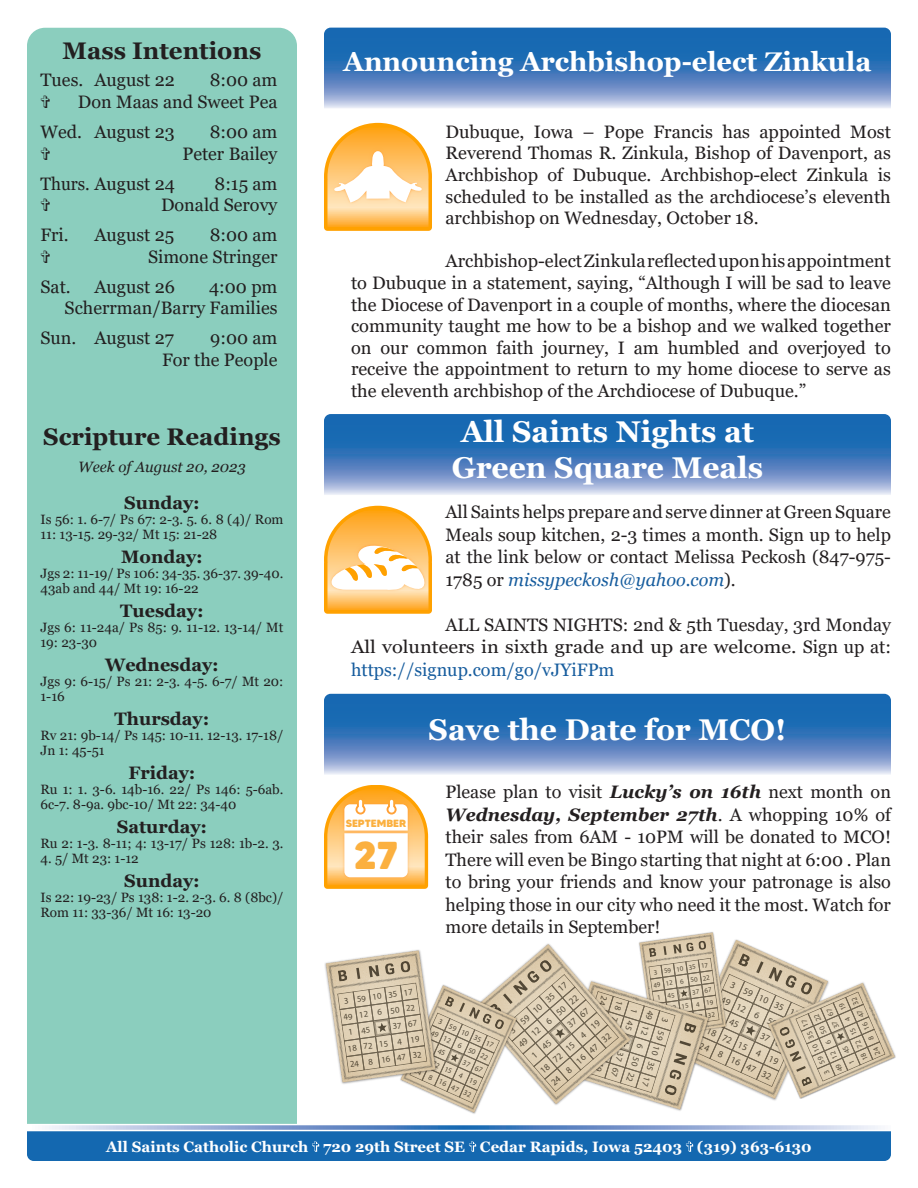
<style>
.page{position:relative;width:918px;height:1188px;background:#fff}
.page>*{position:absolute;margin:0;border:0;box-sizing:border-box;transform-origin:0 0}
.t1{font:800 38.85px "MADE Tommy Soft";color:#fbb03f}
.t2{font:700 30px/36px "Georgia";color:#fff;text-align:center}
.t3{font:700 27px "Georgia";color:#fff}
.t4{font:700 24px "Georgia";color:#231f20}
.t5{font:18px/22.5px "Georgia";color:#231f20;text-align:justify}
.t6{font:700 18px "Georgia";color:#231f20}
.t7{font:18px "Georgia";color:#231f20;scale:.95 1}
.t8{font:700 15px "Georgia";color:#fff}
.t9{font:italic 15px "Georgia";color:#231f20}
.t10{font:13.5px/15px "Georgia";color:#231f20}
.t11{font:800 10.5px "MADE Tommy Soft";color:#fbb03f}
.t12{font:700 9.45px "Lato";color:#5e594e}
.t13{font:700 9.3px "Lato";color:#5e594e}
.t14{font:700 9px "Lato";color:#5e594e}
.t15{font:700 8.85px "Lato";color:#5e594e}
.t16{font:700 7.65px "Lato";color:#5e594e}
.t17{font:700 7.05px "Lato";color:#5e594e}
.s1{font-style:italic;color:#175d9e}
.s2{color:#175d9e}
.s3{font-weight:700;font-style:italic}
</style>
<div class="page">
<svg style="left:45px;top:1125px;width:836px;height:5px;background:#93add6"></svg>
<div style="left:27px;top:1131px;width:864px;height:30px;background:#1468b0"></div>
<div style="left:27px;top:28px;width:270px;height:1096px;background:#8bcebe"></div>
<svg style="left:324px;top:28px;width:567px;height:80px;background:#4b82c0"></svg>
<svg style="left:324px;top:123px;width:108px;height:108px"></svg>
<svg style="left:324px;top:414px;width:567px;height:81px;background:#4c83c0"></svg>
<svg style="left:324px;top:506px;width:108px;height:108px"></svg>
<svg style="left:324px;top:694px;width:567px;height:81px;background:#4d83c0"></svg>
<svg style="left:324px;top:785px;width:104px;height:104px"></svg>
<svg style="left:41px;top:96px;width:9px;height:12px"></svg>
<svg style="left:41px;top:147px;width:9px;height:13px"></svg>
<svg style="left:41px;top:199px;width:9px;height:12px"></svg>
<svg style="left:41px;top:250px;width:9px;height:13px"></svg>
<svg style="left:326px;top:932px;width:569px;height:181px"></svg>
<p class="t4" style="left:63px;top:36px;width:200px">Mass Intentions</p>
<p class="t5" style="left:40px;top:69px;width:136px">Tues. August 22</p>
<p class="t5" style="left:210px;top:69px;width:69px">8:00 am</p>
<p class="t5" style="left:78px;top:91px;width:201px">Don Maas and Sweet Pea</p>
<p class="t5" style="left:40px;top:121px;width:136px">Wed. August 23</p>
<p class="t5" style="left:210px;top:121px;width:69px">8:00 am</p>
<p class="t5" style="left:182px;top:143px;width:97px">Peter Bailey</p>
<p class="t7" style="left:40px;top:173px;width:143px">Thurs. August 24</p>
<p class="t5" style="left:215px;top:173px;width:64px">8:15 am</p>
<p class="t5" style="left:161px;top:194px;width:118px">Donald Serovy</p>
<p class="t5" style="left:40px;top:224px;width:30px">Fri.</p>
<p class="t5" style="left:94px;top:224px;width:81px">August 25</p>
<p class="t5" style="left:210px;top:224px;width:69px">8:00 am</p>
<p class="t5" style="left:148px;top:246px;width:131px">Simone Stringer</p>
<p class="t5" style="left:40px;top:276px;width:32px">Sat.</p>
<p class="t5" style="left:94px;top:276px;width:82px">August 26</p>
<p class="t5" style="left:209px;top:276px;width:70px">4:00 pm</p>
<p class="t5" style="left:65px;top:297px;width:214px">Scherrman/Barry Families</p>
<p class="t5" style="left:40px;top:327px;width:135px">Sun. August 27</p>
<p class="t5" style="left:210px;top:327px;width:69px">9:00 am</p>
<p class="t5" style="left:162px;top:349px;width:117px">For the People</p>
<p class="t4" style="left:43px;top:421px;width:239px">Scripture Readings</p>
<p class="t9" style="left:78px;top:458px;width:169px">Week of August 20, 2023</p>
<p class="t6" style="left:124px;top:491px;width:77px">Sunday:</p>
<p class="t10" style="left:40px;top:512px;width:245px">Is 56: 1. 6-7/ Ps 67: 2-3. 5. 6. 8 (4)/ Rom<br>11: 13-15. 29-32/ Mt 15: 21-28</p>
<p class="t6" style="left:121px;top:545px;width:83px">Monday:</p>
<p class="t10" style="left:40px;top:566px;width:245px">Jgs 2: 11-19/ Ps 106: 34-35. 36-37. 39-40.<br>43ab and 44/ Mt 19: 16-22</p>
<p class="t6" style="left:120px;top:599px;width:85px">Tuesday:</p>
<p class="t10" style="left:40px;top:620px;width:244px">Jgs 6: 11-24a/ Ps 85: 9. 11-12. 13-14/ Mt<br>19: 23-30</p>
<p class="t6" style="left:105px;top:653px;width:115px">Wednesday:</p>
<p class="t10" style="left:40px;top:674px;width:244px">Jgs 9: 6-15/ Ps 21: 2-3. 4-5. 6-7/ Mt 20:<br>1-16</p>
<p class="t6" style="left:115px;top:707px;width:96px">Thursday:</p>
<p class="t10" style="left:40px;top:728px;width:245px">Rv 21: 9b-14/ Ps 145: 10-11. 12-13. 17-18/<br>Jn 1: 45-51</p>
<p class="t6" style="left:128px;top:761px;width:69px">Friday:</p>
<p class="t10" style="left:40px;top:782px;width:245px">Ru 1: 1. 3-6. 14b-16. 22/ Ps 146: 5-6ab.<br>6c-7. 8-9a. 9bc-10/ Mt 22: 34-40</p>
<p class="t6" style="left:117px;top:815px;width:92px">Saturday:</p>
<p class="t10" style="left:40px;top:836px;width:245px">Ru 2: 1-3. 8-11; 4: 13-17/ Ps 128: 1b-2. 3.</p>
<p class="t10" style="left:40px;top:851px;width:100px">4. 5/ Mt 23: 1-12</p>
<p class="t6" style="left:124px;top:869px;width:77px">Sunday:</p>
<p class="t10" style="left:40px;top:890px;width:245px">Is 22: 19-23/ Ps 138: 1-2. 2-3. 6. 8 (8bc)/<br>Rom 11: 33-36/ Mt 16: 13-20</p>
<p class="t3" style="left:344px;top:44px;width:529px">Announcing Archbishop-elect Zinkula</p>
<p class="t5" style="left:446px;top:121px;width:447px;line-height:21.6px">Dubuque, Iowa – Pope Francis has appointed Most Reverend Thomas R. Zinkula, Bishop of Davenport, as Archbishop of Dubuque. Archbishop-elect Zinkula is scheduled to be installed as the archdiocese’s eleventh archbishop on Wednesday, October 18.</p>
<p class="t5" style="left:351px;top:251px;width:541px;line-height:21.6px;text-indent:94px">Archbishop-elect Zinkula reflected upon his appointment to Dubuque in a statement, saying, “Although I will be sad to leave the Diocese of Davenport in a couple of months, where the diocesan community taught me how to be a bishop and we walked together on our common faith journey, I am humbled and overjoyed to receive the appointment to return to my home diocese to serve as the eleventh archbishop of the Archdiocese of Dubuque.”</p>
<p class="t2" style="left:452px;top:414px;width:313px">All Saints Nights at<br>Green Square Meals</p>
<p class="t5" style="left:446px;top:501px;width:447px">All Saints helps prepare and serve dinner at Green Square Meals soup kitchen, 2-3 times a month. Sign up to help at the link below or contact Melissa Peckosh (847-975- 1785 or <span class="s1">missypeckosh@yahoo.com</span>).</p>
<p class="t5" style="left:351px;top:614px;width:541px;text-indent:94px">ALL SAINTS NIGHTS: 2nd &amp; 5th Tuesday, 3rd Monday All volunteers in sixth grade and up are welcome. Sign up at: <span class="s2">https://signup.com/go/vJYiFPm</span></p>
<p class="t11" style="left:346px;top:817px;width:62px">SEPTEMBER</p>
<p class="t1" style="left:354px;top:831px;width:46px">27</p>
<p class="t2" style="left:429px;top:711px;width:359px">Save the Date for MCO!</p>
<p class="t5" style="left:446px;top:781px;width:447px">Please plan to visit <span class="s3">Lucky’s on 16th</span> next month on <span class="s3">Wednesday, September 27th</span>. A whopping 10% of their sales from 6AM - 10PM will be donated to MCO!<br>There will even be Bingo starting that night at 6:00 . Plan to bring your friends and know your patronage is also helping those in our city who need it the most. Watch for more details in September!</p>
<p class="t15" style="left:343px;top:996px;width:71px;rotate:-8deg">3 59 10 35 17</p>
<p class="t15" style="left:343px;top:1012px;width:74px;rotate:-8deg">49 12 6 50 22</p>
<p class="t16" style="left:441px;top:1017px;width:61px;rotate:24deg">3 59 10 35 17</p>
<p class="t15" style="left:392px;top:1021px;width:26px;rotate:-8deg">37 67</p>
<p class="t16" style="left:433px;top:1028px;width:64px;rotate:24deg">49 12 6 50 22</p>
<p class="t15" style="left:347px;top:1043px;width:74px;rotate:-8deg">18 72 15 4 19</p>
<p class="t15" style="left:349px;top:1059px;width:74px;rotate:-8deg">24 8 16 47 32</p>
<p class="t16" style="left:422px;top:1053px;width:64px;rotate:24deg">18 72 15 4 19</p>
<p class="t16" style="left:465px;top:1057px;width:23px;rotate:24deg">37 67</p>
<p class="t16" style="left:416px;top:1066px;width:64px;rotate:24deg">24 8 16 47 32</p>
<p class="t17" style="left:653px;top:968px;width:56px;rotate:-8deg">3 59 10 35 17</p>
<p class="t17" style="left:653px;top:981px;width:59px;rotate:-8deg">49 12 6 50 22</p>
<p class="t12" style="left:733px;top:979px;width:76px;rotate:24deg">3 59 10 35 17</p>
<p class="t13" style="left:507px;top:1027px;width:75px;rotate:-41deg">3 59 10 35 17</p>
<p class="t17" style="left:692px;top:988px;width:21px;rotate:-8deg">37 67</p>
<p class="t13" style="left:516px;top:1042px;width:78px;rotate:-41deg">49 12 6 50 22</p>
<p class="t14" style="left:610px;top:998px;width:75px;rotate:107deg">24 8 16 47 32</p>
<p class="t12" style="left:724px;top:994px;width:79px;rotate:24deg">49 12 6 50 22</p>
<p class="t16" style="left:874px;top:1057px;width:64px;rotate:-114deg">24 8 16 47 32</p>
<p class="t17" style="left:656px;top:1006px;width:59px;rotate:-8deg">18 72 15 4 19</p>
<p class="t14" style="left:625px;top:1003px;width:75px;rotate:107deg">18 72 15 4 19</p>
<p class="t16" style="left:862px;top:1062px;width:64px;rotate:-114deg">18 72 15 4 19</p>
<p class="t13" style="left:565px;top:1022px;width:28px;rotate:-41deg">37 67</p>
<p class="t16" style="left:833px;top:1030px;width:23px;rotate:-114deg">37 67</p>
<p class="t14" style="left:656px;top:1012px;width:75px;rotate:107deg">49 12 6 50 22</p>
<p class="t17" style="left:658px;top:1018px;width:59px;rotate:-8deg">24 8 16 47 32</p>
<p class="t16" style="left:837px;top:1073px;width:64px;rotate:-114deg">49 12 6 50 22</p>
<p class="t14" style="left:671px;top:1020px;width:73px;rotate:107deg">3 59 10 35 17</p>
<p class="t16" style="left:823px;top:1076px;width:61px;rotate:-114deg">3 59 10 35 17</p>
<p class="t13" style="left:538px;top:1067px;width:78px;rotate:-41deg">18 72 15 4 19</p>
<p class="t12" style="left:710px;top:1025px;width:79px;rotate:24deg">18 72 15 4 19</p>
<p class="t13" style="left:549px;top:1080px;width:78px;rotate:-41deg">24 8 16 47 32</p>
<p class="t12" style="left:763px;top:1030px;width:28px;rotate:24deg">37 67</p>
<p class="t12" style="left:703px;top:1040px;width:79px;rotate:24deg">24 8 16 47 32</p>
<p class="t14" style="left:626px;top:1054px;width:27px;rotate:107deg">37 67</p>
<p class="t8" style="left:106px;top:1137px;width:707px">All Saints Catholic Church 720 29th Street SE Cedar Rapids, Iowa 52403 (319) 363-6130</p>
</div>
